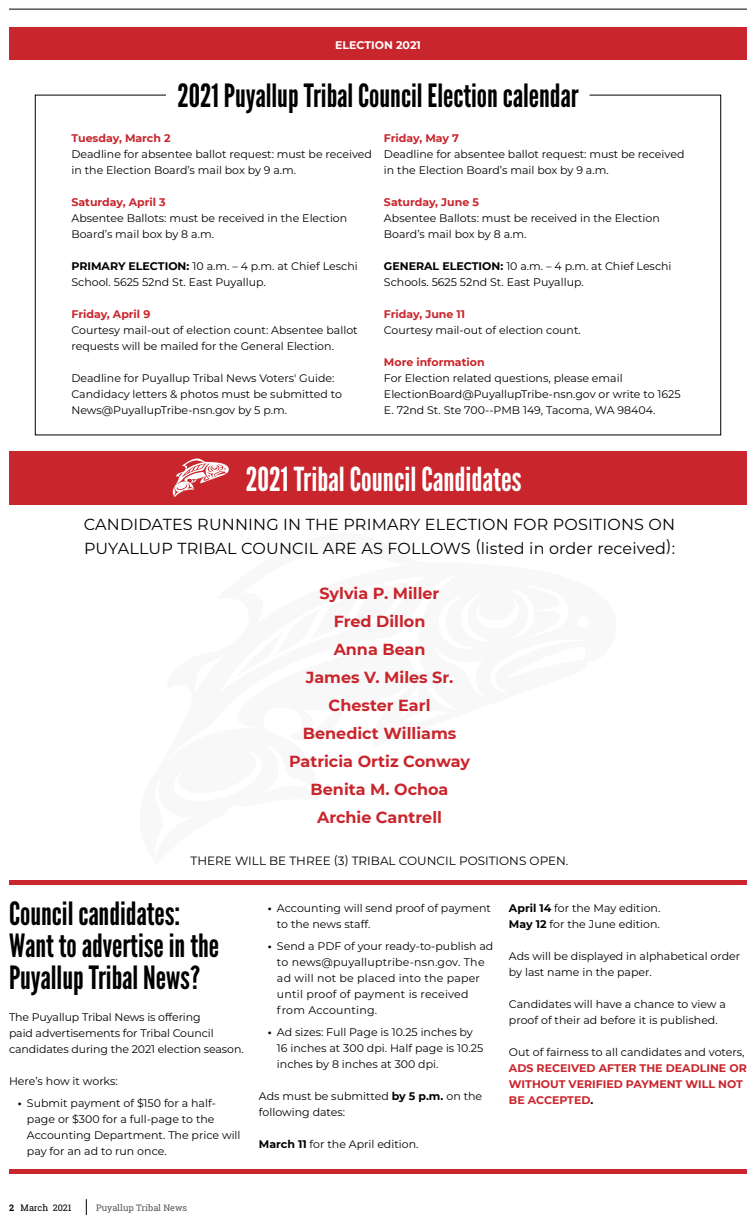
<style>
.page{position:relative;width:756px;height:1224px;background:#fff}
.page>*{position:absolute;margin:0;border:0;box-sizing:border-box;transform-origin:0 0}
.t1{font:33px "League Gothic";color:#fff}
.t2{font:32px/32px "League Gothic";color:#000}
.t3{font:700 16px/28px "Montserrat";color:#c9252c;text-align:center}
.t4{font:16px/23.1px "Montserrat";letter-spacing:.01em;color:#000}
.t5{font:12px "Montserrat";color:#000}
.t6{font:11px/16px "Montserrat";color:#000}
.t7{font:700 11px/16px "Montserrat";color:#c9252c}
.t8{font:11px/16px "Montserrat";letter-spacing:.02em;color:#000}
.t9{font:700 11px "Montserrat";color:#fff}
.t10{font:9px "Roboto Slab";color:#58595b}
.t11{font:9px "Roboto Slab";color:#000}
.s1{font-weight:700}
.s2{color:#000}
</style>
<div class="page">
<svg style="left:86px;top:1199px;width:1px;height:16px"></svg>
<hr style="left:9px;top:9px;width:738px;height:1px;background:#000">
<div style="left:9px;top:451px;width:738px;height:54px;background:#c9252c"></div>
<svg style="left:172px;top:459px;width:57px;height:38px"></svg>
<div style="left:9px;top:28px;width:738px;height:32px;background:#c9252c"></div>
<div style="left:9px;top:1169px;width:738px;height:5px;background:#c9252c"></div>
<div style="left:9px;top:880px;width:738px;height:5px;background:#c9252c"></div>
<svg style="left:34px;top:94px;width:688px;height:342px"></svg>
<p class="t9" style="left:335px;top:37px;width:87px">ELECTION 2021</p>
<h2 class="t2" style="left:177px;top:80px;width:403px">2021 Puyallup Tribal Council Election calendar</h2>
<p class="t7" style="left:72px;top:130px;width:101px">Tuesday, March 2</p>
<p class="t6" style="left:72px;top:146px;width:302px">Deadline for absentee ballot request: must be received in the Election Board’s mail box by 9 a.m.</p>
<p class="t7" style="left:72px;top:194px;width:96px">Saturday, April 3</p>
<p class="t6" style="left:72px;top:210px;width:277px">Absentee Ballots: must be received in the Election<br>Board’s mail box by 8 a.m.</p>
<p class="t6" style="left:72px;top:258px;width:288px"><span class="s1">PRIMARY ELECTION:</span> 10 a.m. – 4 p.m. at Chief Leschi<br>School. 5625 52nd St. East Puyallup.</p>
<p class="t7" style="left:72px;top:306px;width:80px">Friday, April 9</p>
<p class="t6" style="left:72px;top:322px;width:288px">Courtesy mail-out of election count: Absentee ballot requests will be mailed for the General Election.</p>
<p class="t6" style="left:72px;top:370px;width:272px">Deadline for Puyallup Tribal News Voters' Guide:<br>Candidacy letters &amp; photos must be submitted to<br>News@PuyallupTribe-nsn.gov by 5 p.m.</p>
<p class="t7" style="left:384px;top:130px;width:77px">Friday, May 7</p>
<p class="t6" style="left:384px;top:146px;width:302px">Deadline for absentee ballot request: must be received in the Election Board’s mail box by 9 a.m.</p>
<p class="t7" style="left:384px;top:194px;width:97px">Saturday, June 5</p>
<p class="t6" style="left:384px;top:210px;width:277px">Absentee Ballots: must be received in the Election<br>Board’s mail box by 8 a.m.</p>
<p class="t6" style="left:384px;top:258px;width:289px"><span class="s1">GENERAL ELECTION:</span> 10 a.m. – 4 p.m. at Chief Leschi<br>Schools. 5625 52nd St. East Puyallup.</p>
<p class="t7" style="left:384px;top:306px;width:83px">Friday, June 11</p>
<p class="t6" style="left:384px;top:322px;width:198px">Courtesy mail-out of election count.</p>
<p class="t7" style="left:384px;top:354px;width:102px">More information</p>
<p class="t6" style="left:384px;top:370px;width:298px">For Election related questions, please email<br>ElectionBoard@PuyallupTribe-nsn.gov or write to 1625<br>E. 72nd St. Ste 700--PMB 149, Tacoma, WA 98404.</p>
<h1 class="t1" style="left:246px;top:460px;width:278px">2021 Tribal Council Candidates</h1>
<h3 class="t4" style="left:84px;top:513px;width:593px">CANDIDATES RUNNING IN THE PRIMARY ELECTION FOR POSITIONS ON<br>PUYALLUP TRIBAL COUNCIL ARE AS FOLLOWS (listed in order received):</h3>
<h3 class="t3" style="left:289px;top:579px;width:183px">Sylvia P. Miller<br>Fred Dillon<br>Anna Bean<br>James V. Miles Sr.<br>Chester Earl<br>Benedict Williams<br>Patricia Ortiz Conway<br>Benita M. Ochoa<br>Archie Cantrell</h3>
<p class="t5" style="left:191px;top:852px;width:379px">THERE WILL BE THREE (3) TRIBAL COUNCIL POSITIONS OPEN.</p>
<h2 class="t2" style="left:9px;top:898px;width:212px">Council candidates:<br>Want to advertise in the<br>Puyallup Tribal News?</h2>
<p class="t6" style="left:9px;top:1009px;width:236px">The Puyallup Tribal News is offering<br>paid advertisements for Tribal Council candidates during the 2021 election season.</p>
<p class="t6" style="left:9px;top:1073px;width:110px">Here’s how it works:</p>
<p class="t6" style="left:27px;top:1095px;width:215px;text-indent:-9px"><span class="s1">•</span> Submit payment of $150 for a half&shy;page or $300 for a full-page to the<br>Accounting Department. The price will pay for an ad to run once.</p>
<p class="t6" style="left:277px;top:900px;width:216px;text-indent:-9px"><span class="s1">•</span> Accounting will send proof of payment to the news staff.</p>
<p class="t8" style="left:277px;top:938px;width:218px;text-indent:-9px"><span class="s1">•</span> Send a PDF of your ready-to-publish ad to news@puyalluptribe-nsn.gov. The ad will not be placed into the paper until proof of payment is received from Accounting.</p>
<p class="t6" style="left:277px;top:1024px;width:208px;text-indent:-9px"><span class="s1">•</span> Ad sizes: Full Page is 10.25 inches by<br>16 inches at 300 dpi. Half page is 10.25 inches by 8 inches at 300 dpi.</p>
<p class="t6" style="left:259px;top:1088px;width:225px">Ads must be submitted <span class="s1">by 5 p.m.</span> on the following dates:</p>
<p class="t6" style="left:259px;top:1136px;width:161px"><span class="s1">March 11</span> for the April edition.</p>
<p class="t6" style="left:509px;top:900px;width:153px"><span class="s1">April 14</span> for the May edition.<br><span class="s1">May 12</span> for the June edition.</p>
<p class="t6" style="left:509px;top:948px;width:233px">Ads will be displayed in alphabetical order by last name in the paper.</p>
<p class="t6" style="left:509px;top:996px;width:218px">Candidates will have a chance to view a proof of their ad before it is published.</p>
<p class="t6" style="left:509px;top:1044px;width:237px">Out of fairness to all candidates and voters,</p>
<p class="t7" style="left:509px;top:1060px;width:239px">ADS RECEIVED AFTER THE DEADLINE OR<br>WITHOUT VERIFIED PAYMENT WILL NOT<br>BE ACCEPTED<span class="s2">.</span></p>
<p class="t11" style="left:9px;top:1202px;width:64px"><span class="s1">2</span> March 2021</p>
<p class="t10" style="left:96px;top:1202px;width:92px">Puyallup Tribal News</p>
</div>
